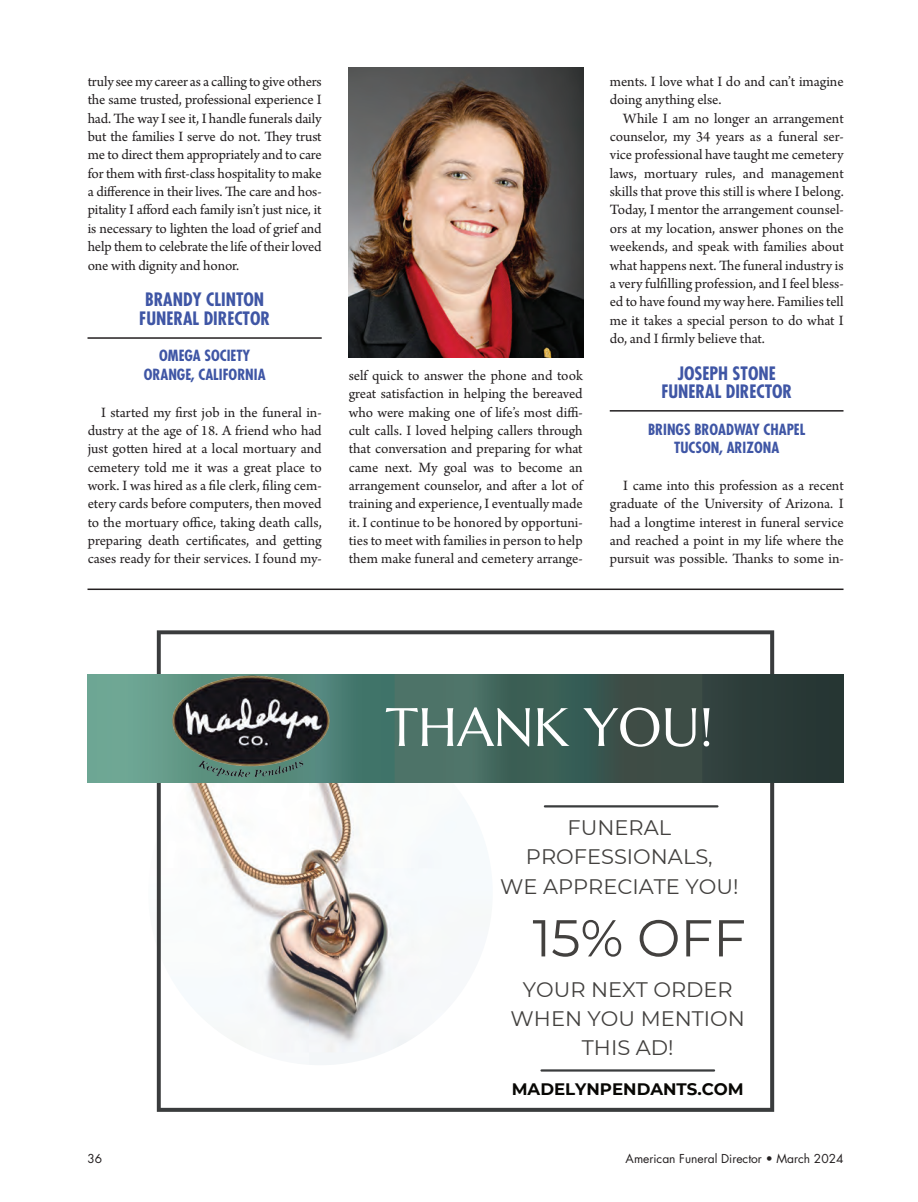
<style>
.page{position:relative;width:918px;height:1202px;background:#fff}
.page>*{position:absolute;margin:0;border:0;box-sizing:border-box;transform-origin:0 0}
.t1{font:54px "Marcellus";color:#fff}
.t2{font:51.75px "Montserrat";color:#43413f}
.t3{font:21px/29.2px "Montserrat";color:#43413f;text-align:center}
.t4{font:700 condensed 18px/18.3px "Futura Std";color:#3f56a5;text-align:center}
.t5{font:700 16.65px "Montserrat";color:#080704}
.t6{font:15px/18.3px "Arno Pro";letter-spacing:-.005em;color:#231f20;text-align:justify}
.t7{font:700 condensed 15px/18.3px "Futura Std";color:#3f56a5;text-align:center}
.t8{font:12px "Futura Std";color:#231f20}
</style>
<div class="page">
<svg style="left:157px;top:630px;width:617px;height:481px"></svg>
<img style="left:88px;top:674px;width:756px;height:108px">
<hr style="left:545px;top:805px;width:172px;height:2px;background:#3a3c3d">
<hr style="left:542px;top:1069px;width:172px;height:2px;background:#3a3c3d">
<img style="left:166px;top:672px;width:175px;height:113px">
<hr style="left:88px;top:588px;width:756px;height:2px;background:#231f20">
<img style="left:349px;top:68px;width:234px;height:289px">
<hr style="left:88px;top:337px;width:234px;height:2px;background:#231f20">
<hr style="left:610px;top:410px;width:234px;height:1px;background:#231f20">
<p class="t6" style="left:88px;top:73px;width:236px">truly see my career as a calling to give others the same trusted, professional experience I had. The way I see it, I handle funerals daily but the families I serve do not. They trust me to direct them appropriately and to care for them with first-class hospitality to make a difference in their lives. The care and hos&shy;pitality I afford each family isn’t just nice, it is necessary to lighten the load of grief and help them to celebrate the life of their loved one with dignity and honor.</p>
<p class="t4" style="left:139px;top:290px;width:132px">BRANDY CLINTON<br>FUNERAL DIRECTOR</p>
<p class="t7" style="left:144px;top:347px;width:123px">OMEGA SOCIETY<br>ORANGE, CALIFORNIA</p>
<p class="t6" style="left:88px;top:403px;width:236px;text-indent:14px">I started my first job in the funeral in&shy;dustry at the age of 18. A friend who had just gotten hired at a local mortuary and cemetery told me it was a great place to work. I was hired as a file clerk, filing cem&shy;etery cards before computers, then moved to the mortuary office, taking death calls, preparing death certificates, and getting cases ready for their services. I found my-</p>
<p class="t6" style="left:349px;top:367px;width:236px">self quick to answer the phone and took great satisfaction in helping the bereaved who were making one of life’s most diffi&shy;cult calls. I loved helping callers through that conversation and preparing for what came next. My goal was to become an arrangement counselor, and after a lot of training and experience, I eventually made it. I continue to be honored by opportuni&shy;ties to meet with families in person to help them make funeral and cemetery arrange-</p>
<p class="t6" style="left:610px;top:73px;width:236px">ments. I love what I do and can’t imagine doing anything else.</p>
<p class="t6" style="left:610px;top:110px;width:236px;text-indent:13px">While I am no longer an arrangement counselor, my 34 years as a funeral ser&shy;vice professional have taught me cemetery laws, mortuary rules, and management skills that prove this still is where I belong.<br>Today, I mentor the arrangement counsel&shy;ors at my location, answer phones on the weekends, and speak with families about what happens next. The funeral industry is a very fulfilling profession, and I feel bless&shy;ed to have found my way here. Families tell me it takes a special person to do what I do, and I firmly believe that.</p>
<p class="t4" style="left:661px;top:364px;width:132px">JOSEPH STONE<br>FUNERAL DIRECTOR</p>
<p class="t7" style="left:648px;top:420px;width:159px">BRINGS BROADWAY CHAPEL<br>TUCSON, ARIZONA</p>
<p class="t6" style="left:610px;top:477px;width:236px;text-indent:14px">I came into this profession as a recent graduate of the University of Arizona. I had a longtime interest in funeral service and reached a point in my life where the pursuit was possible. Thanks to some in-</p>
<h1 class="t1" style="left:386px;top:693px;width:329px">THANK YOU!</h1>
<h3 class="t3" style="left:500px;top:812px;width:240px">FUNERAL<br>PROFESSIONALS,<br>WE APPRECIATE YOU!</h3>
<h2 class="t2" style="left:532px;top:902px;width:215px">15% OFF</h2>
<h3 class="t3" style="left:511px;top:974px;width:236px">YOUR NEXT ORDER<br>WHEN YOU MENTION<br>THIS AD!</h3>
<p class="t5" style="left:512px;top:1077px;width:234px">MADELYNPENDANTS.COM</p>
<p class="t8" style="left:88px;top:1150px;width:16px">36</p>
<p class="t8" style="left:626px;top:1150px;width:219px">American Funeral Director • March 2024</p>
</div>
